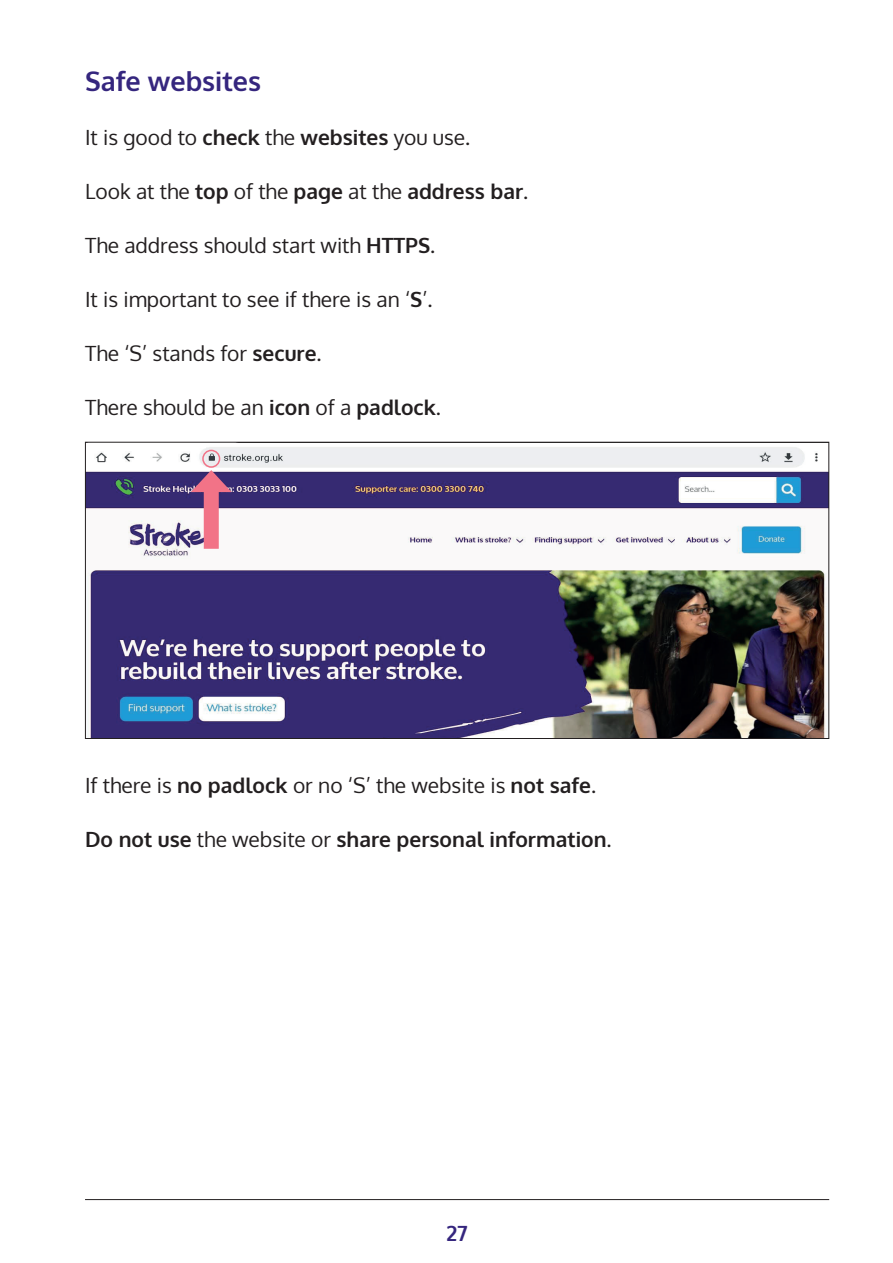
<style>
.page{position:relative;width:893px;height:1263px;background:#fff}
.page>*{position:absolute;margin:0;border:0;box-sizing:border-box;transform-origin:0 0}
.t1{font:700 27px "Oxygen";color:#35267e}
.t2{font:21px "Oxygen";color:#231f20}
.t3{font:700 21px "Oxygen";color:#231f20}
.t4{font:700 21px "Oxygen";color:#35267e}
.s1{font-weight:700}
.s2{font-weight:400}
</style>
<div class="page">
<hr style="left:85px;top:1199px;width:744px;height:1px;background:#231f20">
<img style="left:87px;top:447px;width:740px;height:290px">
<div style="left:204px;top:483px;width:15px;height:66px;background:#f27387"></div>
<svg style="left:191px;top:470px;width:41px;height:22px"></svg>
<div style="left:202px;top:450px;width:18px;height:18px;border:2px solid #f27387;border-radius:50%"></div>
<p class="t1" style="left:85px;top:64px;width:178px">Safe websites</p>
<p class="t2" style="left:85px;top:123px;width:387px">It is good to <span class="s1">check</span> the <span class="s1">websites</span> you use.</p>
<p class="t2" style="left:85px;top:177px;width:445px">Look at the <span class="s1">top</span> of the <span class="s1">page</span> at the <span class="s1">address bar</span>.</p>
<p class="t2" style="left:85px;top:231px;width:352px">The address should start with <span class="s1">HTTPS</span>.</p>
<p class="t2" style="left:85px;top:285px;width:349px">It is important to see if there is an ‘<span class="s1">S</span>’.</p>
<p class="t2" style="left:85px;top:339px;width:238px">The ‘S’ stands for <span class="s1">secure</span>.</p>
<p class="t2" style="left:85px;top:393px;width:357px">There should be an <span class="s1">icon</span> of a <span class="s1">padlock</span>.</p>
<p class="t2" style="left:85px;top:771px;width:513px">If there is <span class="s1">no padlock</span> or no ‘S’ the website is <span class="s1">not safe</span>.</p>
<p class="t3" style="left:85px;top:826px;width:528px">Do not use <span class="s2">the website or</span> share personal information<span class="s2">.</span></p>
<p class="t4" style="left:446px;top:1220px;width:23px">27</p>
</div>
